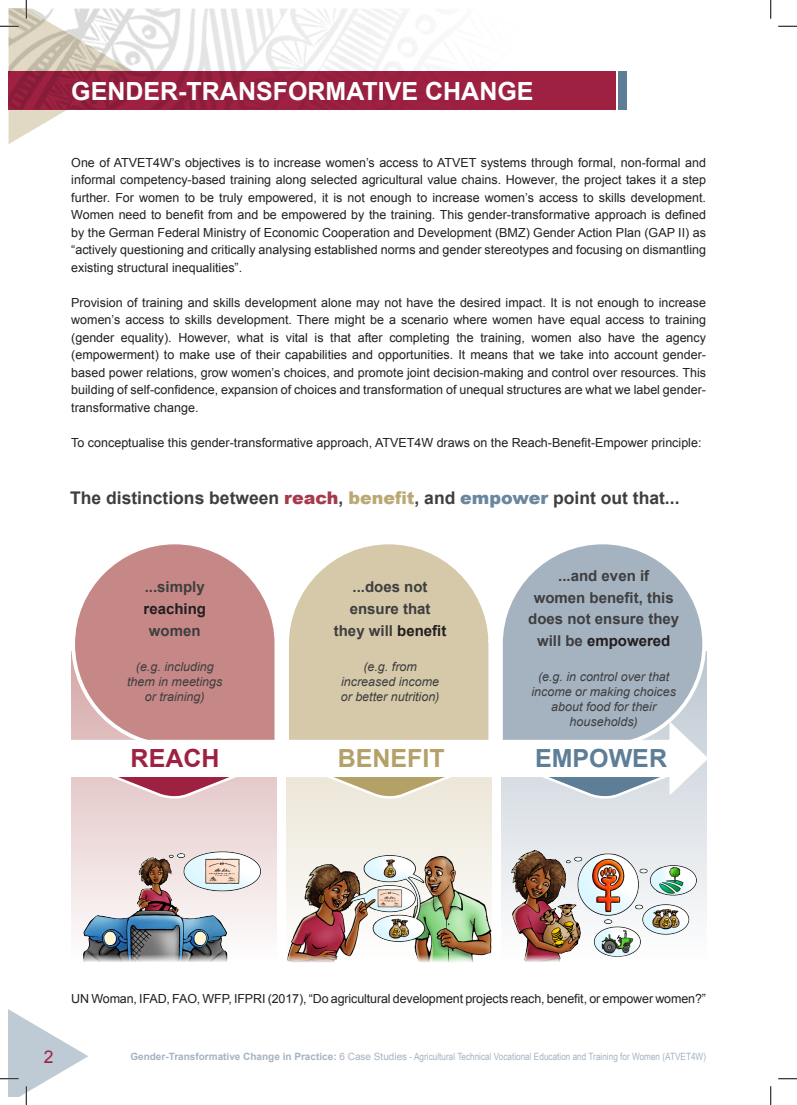
<style>
.page{position:relative;width:797px;height:1105px;background:#fff}
.page>*{position:absolute;margin:0;border:0;box-sizing:border-box;transform-origin:0 0}
.t1{font:700 25px "Arial";color:#fff}
.t2{font:700 25px "Arial";color:#b4a168}
.t3{font:700 25px "Arial";color:#5d7e96}
.t4{font:700 25px "Arial";color:#9e2142}
.t5{font:700 17.5px "Arial";color:#3e3e3f}
.t6{font:17.5px "Arial";color:#9e2142}
.t7{font:700 15px "Arial";color:#3e3e3f}
.t8{font:700 15px "Arial";color:#231f20}
.t9{font:12.5px/17.5px "Arial";color:#231f20;text-align:justify}
.t10{font:italic 12.5px "Arial";color:#3e3e3f}
.t11{font:10px "Arial Narrow";color:#a5b3c1}
.s1{font-weight:900;color:#a63a4d}
.s2{font-weight:900;color:#baa974}
.s3{font-weight:900;color:#6b879d}
.s4{color:#231f20}
.s5{color:#3e3e3f}
.s6{font-family:"Arial";font-weight:700}
.s7{font-family:"Arial"}
</style>
<div class="page">
<div style="left:71px;top:651px;width:205px;height:311px;background:#ead3d3"></div>
<div style="left:286px;top:651px;width:205px;height:311px;background:#f1ede3"></div>
<div style="left:502px;top:651px;width:205px;height:311px;background:#dee3e8"></div>
<svg style="left:71px;top:544px;width:205px;height:176px;background:#ce9999"></svg>
<svg style="left:502px;top:544px;width:205px;height:176px;background:#b2beca"></svg>
<svg style="left:286px;top:544px;width:205px;height:176px;background:#dbd0b5"></svg>
<svg style="left:71px;top:720px;width:636px;height:80px"></svg>
<img style="left:286px;top:855px;width:205px;height:107px">
<img style="left:491px;top:828px;width:216px;height:134px">
<img style="left:71px;top:828px;width:206px;height:134px">
<div style="left:9px;top:71px;width:607px;height:38px;background:#9e2142"></div>
<img style="left:133px;top:9px;width:271px;height:100px">
<div style="left:618px;top:71px;width:8px;height:39px;background:#5d7e96"></div>
<svg style="left:778px;top:25px;width:19px;height:2px"></svg>
<svg style="left:778px;top:1078px;width:19px;height:1px"></svg>
<svg style="left:0;top:0;width:133px;height:144px"></svg>
<svg style="left:0;top:1009px;width:88px;height:96px"></svg>
<svg style="left:770px;top:0;width:1px;height:19px"></svg>
<svg style="left:770px;top:1086px;width:1px;height:19px"></svg>
<p class="t1" style="left:71px;top:75px;width:464px">GENDER-TRANSFORMATIVE CHANGE</p>
<p class="t9" style="left:71px;top:154px;width:636px">One of ATVET4W’s objectives is to increase women’s access to ATVET systems through formal, non-formal and informal competency-based training along selected agricultural value chains. However, the project takes it a step further. For women to be truly empowered, it is not enough to increase women’s access to skills development.<br>Women need to benefit from and be empowered by the training. This gender-transformative approach is defined by the German Federal Ministry of Economic Cooperation and Development (BMZ) Gender Action Plan (GAP II) as “actively questioning and critically analysing established norms and gender stereotypes and focusing on dismantling existing structural inequalities”.</p>
<p class="t9" style="left:71px;top:294px;width:636px">Provision of training and skills development alone may not have the desired impact. It is not enough to increase women’s access to skills development. There might be a scenario where women have equal access to training (gender equality). However, what is vital is that after completing the training, women also have the agency (empowerment) to make use of their capabilities and opportunities. It means that we take into account gender&shy;based power relations, grow women’s choices, and promote joint decision-making and control over resources. This building of self-confidence, expansion of choices and transformation of unequal structures are what we label gender&shy;transformative change.</p>
<p class="t9" style="left:71px;top:434px;width:631px">To conceptualise this gender-transformative approach, ATVET4W draws on the Reach-Benefit-Empower principle:</p>
<p class="t5" style="left:70px;top:486px;width:611px">The distinctions between <span class="s1">reach</span>, <span class="s2">benefit</span>, and <span class="s3">empower</span> point out that...</p>
<p class="t7" style="left:145px;top:577px;width:62px">...simply</p>
<p class="t8" style="left:143px;top:598px;width:64px">reaching</p>
<p class="t7" style="left:149px;top:620px;width:53px">women</p>
<p class="t10" style="left:136px;top:658px;width:79px">(e.g. including</p>
<p class="t10" style="left:127px;top:673px;width:97px">them in meetings</p>
<p class="t10" style="left:145px;top:688px;width:61px">or training)</p>
<p class="t7" style="left:352px;top:577px;width:77px">...does not</p>
<p class="t7" style="left:349px;top:598px;width:82px">ensure that</p>
<p class="t7" style="left:334px;top:620px;width:114px">they will <span class="s4">benefit</span></p>
<p class="t10" style="left:363px;top:658px;width:55px">(e.g. from</p>
<p class="t10" style="left:341px;top:673px;width:99px">increased income</p>
<p class="t10" style="left:341px;top:688px;width:100px">or better nutrition)</p>
<p class="t7" style="left:558px;top:566px;width:92px">...and even if</p>
<p class="t7" style="left:533px;top:587px;width:142px">women benefit, this</p>
<p class="t7" style="left:528px;top:609px;width:152px">does not ensure they</p>
<p class="t8" style="left:537px;top:631px;width:135px"><span class="s5">will be</span> empowered</p>
<p class="t10" style="left:538px;top:669px;width:133px">(e.g. in control over that</p>
<p class="t10" style="left:531px;top:684px;width:146px">income or making choices</p>
<p class="t10" style="left:551px;top:699px;width:106px">about food for their</p>
<p class="t10" style="left:569px;top:714px;width:70px">households)</p>
<p class="t4" style="left:131px;top:741px;width:90px">REACH</p>
<p class="t2" style="left:338px;top:741px;width:108px">BENEFIT</p>
<p class="t3" style="left:535px;top:741px;width:133px">EMPOWER</p>
<p class="t9" style="left:71px;top:990px;width:636px">UN Woman, IFAD, FAO, WFP, IFPRI (2017), “Do agricultural development projects reach, benefit, or empower women?”</p>
<h2 class="t6" style="left:44px;top:1045px;width:11px">2</h2>
<p class="t11" style="left:130px;top:1049px;width:577px"><span class="s6">Gender-Transformative Change in Practice:</span> <span class="s7">6 Case Studies</span> - Agricultural Technical Vocational Education and Training for Women (ATVET4W)</p>
</div>
